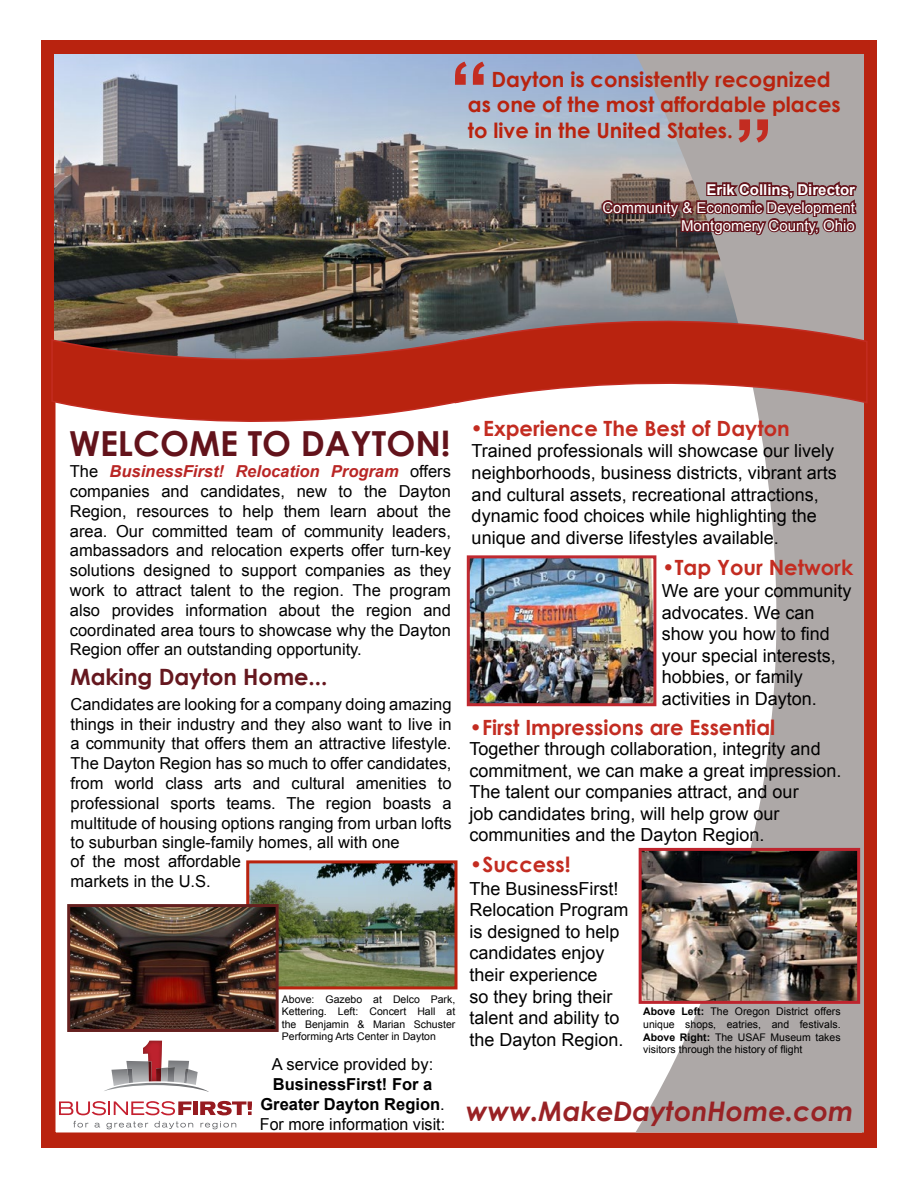
<style>
.page{position:relative;width:918px;height:1188px;background:#fff}
.page>*{position:absolute;margin:0;border:0;box-sizing:border-box;transform-origin:0 0}
.t1{font:700 78px "Arial";color:#c32c21}
.t2{font:700 34.5px "Century Gothic";color:#63131b}
.t3{font:700 22.5px "Century Gothic";color:#65171e}
.t4{font:700 21px/25.2px "Century Gothic";color:#b9230f}
.t5{font:700 21px "Century Gothic";color:#c32c21}
.t6{font:18px/21.6px "Arial";color:#000}
.t7{font:16.5px/19.8px "Arial";color:#000;text-align:justify}
.t8{font:700 16.5px/19.8px "Arial";color:#000}
.t9{font:15px/18px "Arial";color:#fff;text-align:right}
.t10{font:700 15px "Arial";color:#fff}
.t11{font:10.5px/12.6px "Arial";color:#000;text-align:justify}
.s1{font-weight:700;font-style:italic;color:#b92625}
.s2{font-weight:700}
.s3{font-weight:400}
</style>
<div class="page">
<div style="left:41px;top:40px;width:836px;height:1108px;background:#b9230f"></div>
<div style="left:54px;top:54px;width:810px;height:1080px;background:#fff;border:2px solid #b9230f"></div>
<img style="left:54px;top:54px;width:581px;height:284px">
<svg style="left:635px;top:54px;width:229px;height:1079px;fill:#ada8a7"></svg>
<svg style="left:453px;top:296px;width:414px;height:108px;background:#b05a50"></svg>
<svg style="left:51px;top:338px;width:415px;height:108px;fill:#b9230f"></svg>
<img style="left:250px;top:864px;width:204px;height:121px">
<div style="left:246px;top:860px;width:212px;height:129px;border:3px solid #b9230f"></div>
<img style="left:71px;top:908px;width:204px;height:120px">
<div style="left:67px;top:904px;width:212px;height:128px;border:3px solid #65201f"></div>
<img style="left:471px;top:559px;width:181px;height:143px">
<div style="left:467px;top:555px;width:189px;height:151px;border:3px solid #c02930"></div>
<img style="left:643px;top:852px;width:213px;height:148px">
<div style="left:639px;top:848px;width:221px;height:156px;border:3px solid #be252e"></div>
<img style="left:143px;top:1041px;width:19px;height:19px">
<svg style="left:104px;top:1060px;width:105px;height:32px"></svg>
<svg style="left:73px;top:1121px;width:15px;height:7px"></svg>
<svg style="left:95px;top:1123px;width:5px;height:5px"></svg>
<svg style="left:106px;top:1121px;width:42px;height:8px"></svg>
<svg style="left:154px;top:1121px;width:39px;height:8px"></svg>
<svg style="left:200px;top:1121px;width:36px;height:8px"></svg>
<svg style="left:59px;top:1101px;width:133px;height:14px"></svg>
<div style="left:193px;top:1101px;width:5px;height:14px;background:#961b20"></div>
<svg style="left:200px;top:1101px;width:52px;height:14px"></svg>
<svg style="left:599px;top:179px;width:260px;height:62px;background:#785456"></svg>
<h1 class="t1" style="left:450px;top:39px;width:40px">“</h1>
<p class="t4" style="left:468px;top:66px;width:374px;text-indent:24px">Dayton is consistently recognized as one of the most affordable places to live in the United States.</p>
<h1 class="t1" style="left:734px;top:96px;width:40px">”</h1>
<p class="t10" style="left:707px;top:179px;width:150px">Erik Collins, Director</p>
<p class="t9" style="left:602px;top:198px;width:254px">Community &amp; Economic Development<br>Montgomery County, Ohio</p>
<h2 class="t2" style="left:69px;top:417px;width:383px">WELCOME TO DAYTON!</h2>
<p class="t7" style="left:70px;top:462px;width:383px">The <span class="s1">BusinessFirst! Relocation Program</span> offers companies and candidates, new to the Dayton Region, resources to help them learn about the area. Our committed team of community leaders, ambassadors and relocation experts offer turn-key solutions designed to support companies as they work to attract talent to the region. The program also provides information about the region and coordinated area tours to showcase why the Dayton Region offer an outstanding opportunity.</p>
<h3 class="t3" style="left:70px;top:659px;width:258px">Making Dayton Home...</h3>
<p class="t7" style="left:70px;top:694px;width:383px;text-align:left">Candidates are looking for a company doing amazing things in their industry and they also want to live in a community that offers them an attractive lifestyle.<br>The Dayton Region has so much to offer candidates, from world class arts and cultural amenities to professional sports teams. The region boasts a multitude of housing options ranging from urban lofts to suburban single-family homes, all with one<br>of the most affordable<br>markets in the U.S.</p>
<p class="t11" style="left:282px;top:993px;width:175px">Above: Gazebo at Delco Park, Kettering. Left: Concert Hall at the Benjamin &amp; Marian Schuster Performing Arts Center in Dayton</p>
<p class="t5" style="left:471px;top:412px;width:321px">•Experience The Best of Dayton</p>
<p class="t6" style="left:472px;top:441px;width:367px">Trained professionals will showcase our lively neighborhoods, business districts, vibrant arts and cultural assets, recreational attractions, dynamic food choices while highlighting the unique and diverse lifestyles available.</p>
<p class="t5" style="left:662px;top:551px;width:193px">•Tap Your Network</p>
<p class="t6" style="left:662px;top:580px;width:191px">We are your community advocates. We can show you how to find your special interests, hobbies, or family activities in Dayton.</p>
<p class="t5" style="left:470px;top:711px;width:307px">•First Impressions are Essential</p>
<p class="t6" style="left:470px;top:738px;width:374px">Together through collaboration, integrity and commitment, we can make a great impression.<br>The talent our companies attract, and our<br>job candidates bring, will help grow our communities and the Dayton Region.</p>
<p class="t5" style="left:470px;top:849px;width:102px">•Success!</p>
<p class="t6" style="left:470px;top:878px;width:161px">The BusinessFirst!<br>Relocation Program is designed to help candidates enjoy their experience<br>so they bring their talent and ability to the Dayton Region.</p>
<p class="t11" style="left:643px;top:1005px;width:199px"><span class="s2">Above Left:</span> The Oregon District offers unique shops, eatries, and festivals.<br><span class="s2">Above Right:</span> The USAF Museum takes visitors through the history of flight</p>
<p class="t7" style="left:272px;top:1055px;width:163px">A service provided by:</p>
<p class="t8" style="left:260px;top:1075px;width:595px;text-indent:13px">BusinessFirst! For a<br>Greater Dayton Region<span class="s3">.<br>For more information visit:</span> <sup>www.MakeDaytonHome.com</sup></p>
</div>
